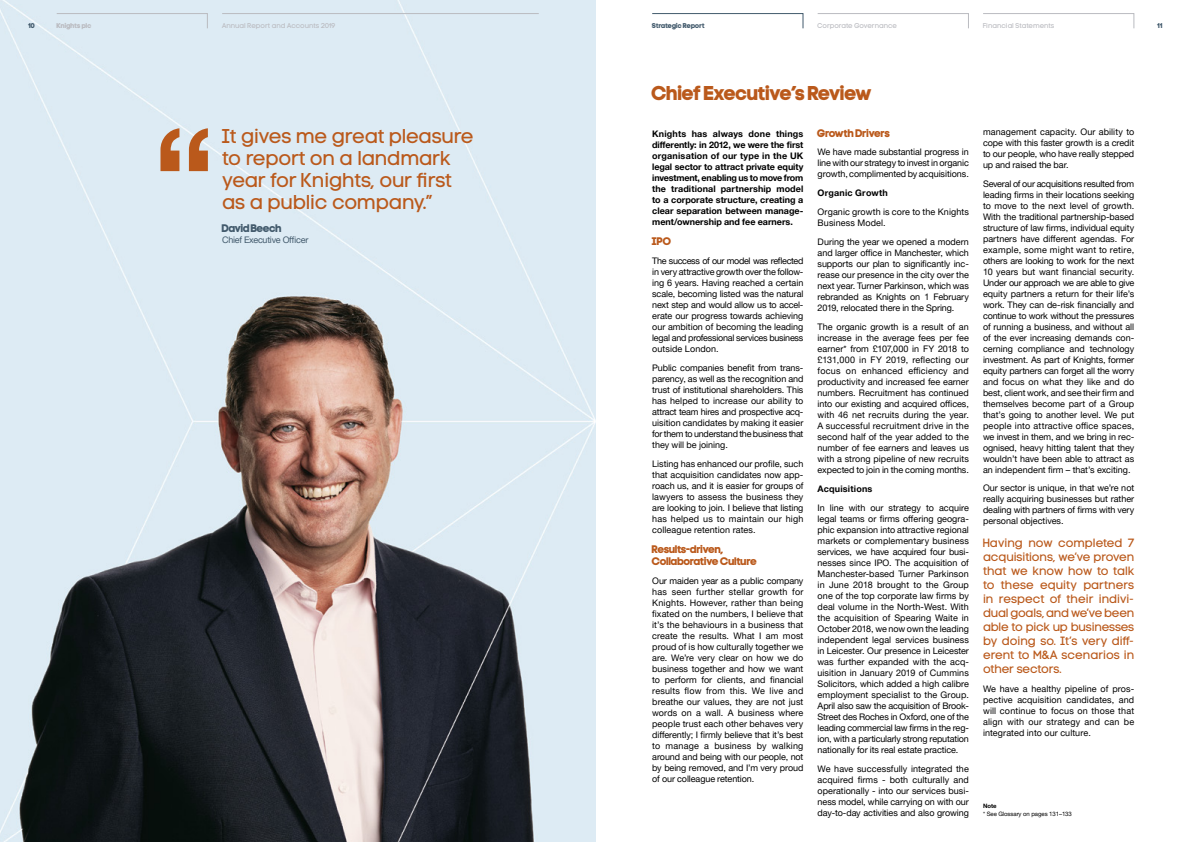
<style>
.page{position:relative;width:1191px;height:842px;background:#fff}
.page>*{position:absolute;margin:0;border:0;box-sizing:border-box;transform-origin:0 0}
.t1{font:20px/22px "Code Pro LC";letter-spacing:-.01em;color:#ba591b}
.t2{font:20px "Code Pro Bold LC";letter-spacing:-.01em;color:#ba591b}
.t3{font:12px/14px "Code Pro LC";letter-spacing:-.005em;color:#ba591b;text-align:justify}
.t4{font:11px/12px "Code Pro Bold LC";letter-spacing:-.015em;color:#ba591b}
.t5{font:11px "Code Pro Bold LC";letter-spacing:-.03em;color:#425a6c}
.t6{font:9px/11px "Helvetica Neue";letter-spacing:-.005em;color:#000;text-align:justify}
.t7{font:700 9px/11px "Helvetica Neue";color:#000;text-align:justify}
.t8{font:700 9px "Helvetica Neue";letter-spacing:.02em;color:#000}
.t9{font:9px "Helvetica Neue";letter-spacing:-.03em;color:#425a6c}
.t10{font:7px "Code Pro LC";color:#babbc0}
.t11{font:7px "Code Pro Bold LC";color:#425a6c}
.t12{font:7px "Code Pro Bold LC";color:#babbc0}
.t13{font:6px "Helvetica Neue";letter-spacing:-.01em;color:#000}
.t14{font:700 6px "Helvetica Neue";color:#000}
</style>
<div class="page">
<svg style="left:652px;top:13px;width:151px;height:16px"></svg>
<svg style="left:817px;top:13px;width:152px;height:16px"></svg>
<svg style="left:983px;top:13px;width:151px;height:16px"></svg>
<img style="left:0;top:0;width:595px;height:842px">
<div style="left:56px;top:13px;width:152px;height:16px;background:#ddebf4"></div>
<hr style="left:222px;top:13px;width:317px;height:1px;background:#babbc0">
<svg style="left:160px;top:128px;width:48px;height:43px;background:#c89371"></svg>
<p class="t11" style="left:28px;top:22px;width:8px">10</p>
<p class="t12" style="left:57px;top:22px;width:36px">Knights plc</p>
<p class="t10" style="left:222px;top:22px;width:115px">Annual Report and Accounts 2019</p>
<p class="t11" style="left:652px;top:22px;width:54px">Strategic Report</p>
<p class="t10" style="left:817px;top:22px;width:81px">Corporate Governance</p>
<p class="t10" style="left:983px;top:22px;width:73px">Financial Statements</p>
<p class="t11" style="left:1157px;top:22px;width:7px">11</p>
<h1 class="t1" style="left:222px;top:126px;width:253px">It gives me great pleasure to report on a landmark year for Knights, our first as a public company.”</h1>
<p class="t5" style="left:222px;top:221px;width:61px">David Beech</p>
<p class="t9" style="left:222px;top:234px;width:88px">Chief Executive Officer</p>
<h1 class="t2" style="left:652px;top:81px;width:221px">Chief Executive’s Review</h1>
<p class="t7" style="left:652px;top:128px;width:153px">Knights has always done things differently: in 2012, we were the first organisation of our type in the UK legal sector to attract private equity investment, enabling us to move from the traditional partnership model to a corporate structure, creating a clear separation between manage&shy;ment/ownership and fee earners.</p>
<p class="t4" style="left:652px;top:235px;width:21px">IPO</p>
<p class="t6" style="left:652px;top:255px;width:153px">The success of our model was reflected in very attractive growth over the follow&shy;ing 6 years. Having reached a certain scale, becoming listed was the natural next step and would allow us to accel&shy;erate our progress towards achieving our ambition of becoming the leading legal and professional services business outside London.</p>
<p class="t6" style="left:652px;top:362px;width:153px">Public companies benefit from trans&shy;parency, as well as the recognition and trust of institutional shareholders. This has helped to increase our ability to attract team hires and prospective acq&shy;uisition candidates by making it easier for them to understand the business that they will be joining.</p>
<p class="t6" style="left:652px;top:458px;width:153px">Listing has enhanced our profile, such that acquisition candidates now app&shy;roach us, and it is easier for groups of lawyers to assess the business they are looking to join. I believe that listing has helped us to maintain our high colleague retention rates.</p>
<p class="t4" style="left:652px;top:543px;width:106px">Results-driven,<br>Collaborative Culture</p>
<p class="t6" style="left:652px;top:575px;width:153px">Our maiden year as a public company has seen further stellar growth for Knights. However, rather than being fixated on the numbers, I believe that it’s the behaviours in a business that create the results. What I am most proud of is how culturally together we are. We’re very clear on how we do business together and how we want to perform for clients, and financial results flow from this. We live and breathe our values, they are not just words on a wall. A business where people trust each other behaves very differently; I firmly believe that it’s best to manage a business by walking around and being with our people, not by being removed, and I’m very proud of our colleague retention.</p>
<p class="t4" style="left:817px;top:127px;width:74px">Growth Drivers</p>
<p class="t6" style="left:817px;top:147px;width:153px">We have made substantial progress in line with our strategy to invest in organic growth, complimented by acquisitions.</p>
<p class="t8" style="left:817px;top:188px;width:72px">Organic Growth</p>
<p class="t6" style="left:817px;top:207px;width:153px">Organic growth is core to the Knights<br>Business Model.</p>
<p class="t6" style="left:817px;top:237px;width:153px">During the year we opened a modern and larger office in Manchester, which supports our plan to significantly inc&shy;rease our presence in the city over the next year. Turner Parkinson, which was rebranded as Knights on 1 February 2019, relocated there in the Spring.</p>
<p class="t6" style="left:817px;top:321px;width:153px">The organic growth is a result of an increase in the average fees per fee earner* from £107,000 in FY 2018 to £131,000 in FY 2019, reflecting our focus on enhanced efficiency and productivity and increased fee earner numbers. Recruitment has continued into our existing and acquired offices, with 46 net recruits during the year.<br>A successful recruitment drive in the second half of the year added to the number of fee earners and leaves us with a strong pipeline of new recruits expected to join in the coming months.</p>
<p class="t8" style="left:817px;top:483px;width:56px">Acquisitions</p>
<p class="t6" style="left:817px;top:502px;width:153px">In line with our strategy to acquire legal teams or firms offering geogra&shy;phic expansion into attractive regional markets or complementary business services, we have acquired four busi&shy;nesses since IPO. The acquisition of Manchester-based Turner Parkinson in June 2018 brought to the Group one of the top corporate law firms by deal volume in the North-West. With the acquisition of Spearing Waite in October 2018, we now own the leading independent legal services business in Leicester. Our presence in Leicester was further expanded with the acq&shy;uisition in January 2019 of Cummins Solicitors, which added a high calibre employment specialist to the Group.<br>April also saw the acquisition of Brook-Street des Roches in Oxford, one of the leading commercial law firms in the reg&shy;ion, with a particularly strong reputation nationally for its real estate practice.</p>
<p class="t6" style="left:817px;top:763px;width:153px">We have successfully integrated the acquired firms - both culturally and operationally - into our services busi&shy;ness model, while carrying on with our day-to-day activities and also growing</p>
<p class="t6" style="left:983px;top:126px;width:153px">management capacity. Our ability to cope with this faster growth is a credit to our people, who have really stepped up and raised the bar.</p>
<p class="t6" style="left:983px;top:178px;width:153px">Several of our acquisitions resulted from leading firms in their locations seeking to move to the next level of growth.<br>With the traditional partnership-based structure of law firms, individual equity partners have different agendas. For example, some might want to retire, others are looking to work for the next 10 years but want financial security.<br>Under our approach we are able to give equity partners a return for their life’s work. They can de-risk financially and continue to work without the pressures of running a business, and without all of the ever increasing demands con&shy;cerning compliance and technology investment. As part of Knights, former equity partners can forget all the worry and focus on what they like and do best, client work, and see their firm and themselves become part of a Group that’s going to another level. We put people into attractive office spaces, we invest in them, and we bring in rec&shy;ognised, heavy hitting talent that they wouldn’t have been able to attract as an independent firm – that’s exciting.</p>
<p class="t6" style="left:983px;top:483px;width:153px">Our sector is unique, in that we’re not really acquiring businesses but rather dealing with partners of firms with very personal objectives.</p>
<p class="t3" style="left:983px;top:536px;width:153px">Having now completed 7 acquisitions, we’ve proven that we know how to talk to these equity partners in respect of their indivi&shy;dual goals, and we’ve been able to pick up businesses by doing so. It’s very diff&shy;erent to M&amp;A scenarios in other sectors.</p>
<p class="t6" style="left:983px;top:683px;width:153px">We have a healthy pipeline of pros&shy;pective acquisition candidates, and will continue to focus on those that align with our strategy and can be integrated into our culture.</p>
<p class="t14" style="left:983px;top:803px;width:15px">Note</p>
<p class="t13" style="left:983px;top:811px;width:90px">* See Glossary on pages 131–133</p>
</div>
